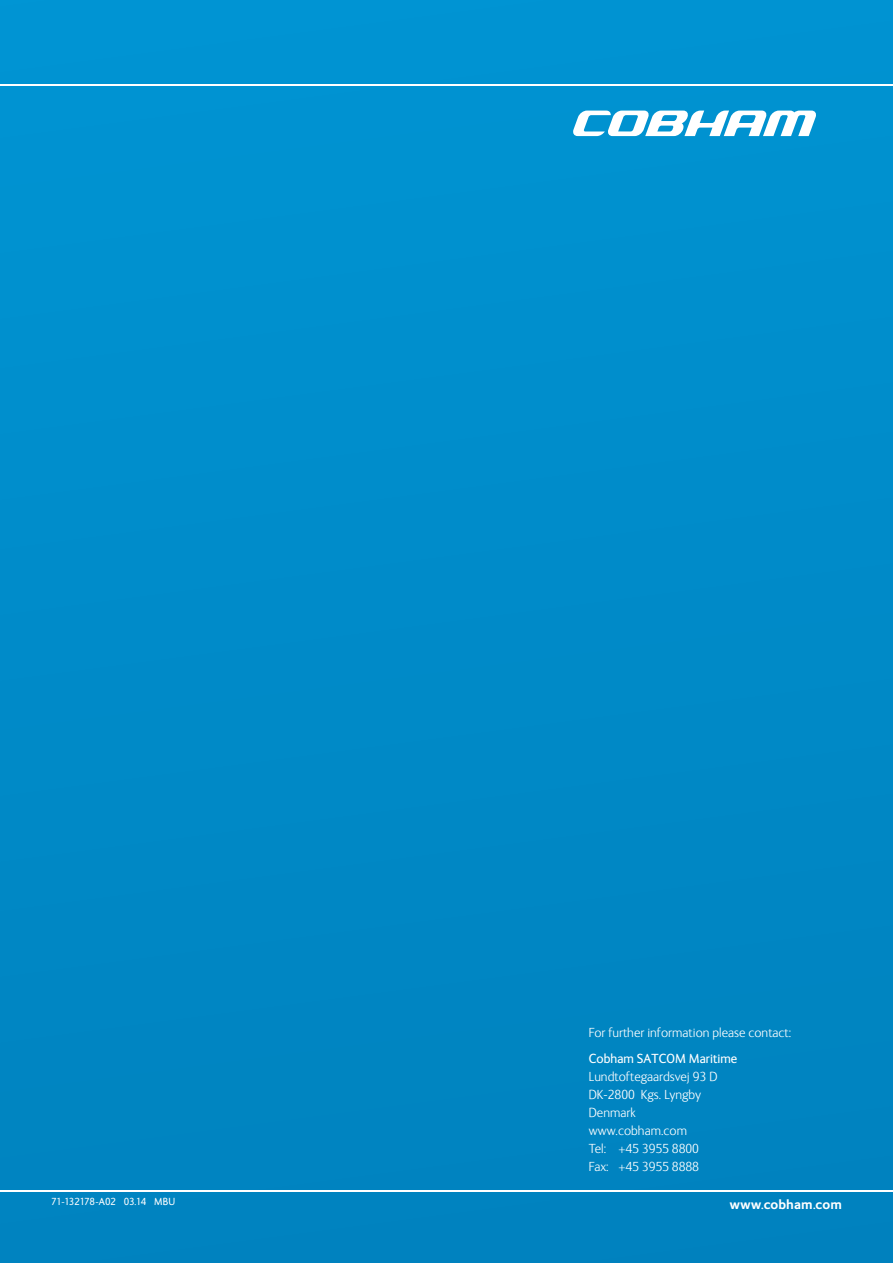
<style>
.page{position:relative;width:893px;height:1263px;background:#008ac8}
.page>*{position:absolute;margin:0;border:0;box-sizing:border-box;transform-origin:0 0}
.t1{font:300 13.5px/18px "FS Ingrid";color:#fff}
.t2{font:13.5px "FS Ingrid";color:#fff}
.t3{font:700 13.5px "FS Ingrid";letter-spacing:.005em;color:#fff}
.t4{font:10.5px "FS Ingrid";letter-spacing:-.02em;color:#fff}
</style>
<div class="page">
<svg style="left:573px;top:111px;width:243px;height:25px"></svg>
<hr style="left:0;top:1191px;width:893px;height:1px;background:#fff">
<hr style="left:0;top:84px;width:893px;height:2px;background:#fff">
<p class="t1" style="left:589px;top:1023px;width:204px">For further information please contact:</p>
<p class="t2" style="left:589px;top:1052px;width:150px">Cobham SATCOM Maritime</p>
<p class="t1" style="left:589px;top:1068px;width:130px">Lundtoftegaardsvej 93 D<br>DK-2800 Kgs. Lyngby<br>Denmark www.cobham.com<br>Tel: +45 3955 8800<br>Fax: +45 3955 8888</p>
<p class="t4" style="left:51px;top:1196px;width:126px">71-132178-A02 03.14 MBU</p>
<p class="t3" style="left:730px;top:1197px;width:114px">www.cobham.com</p>
</div>
